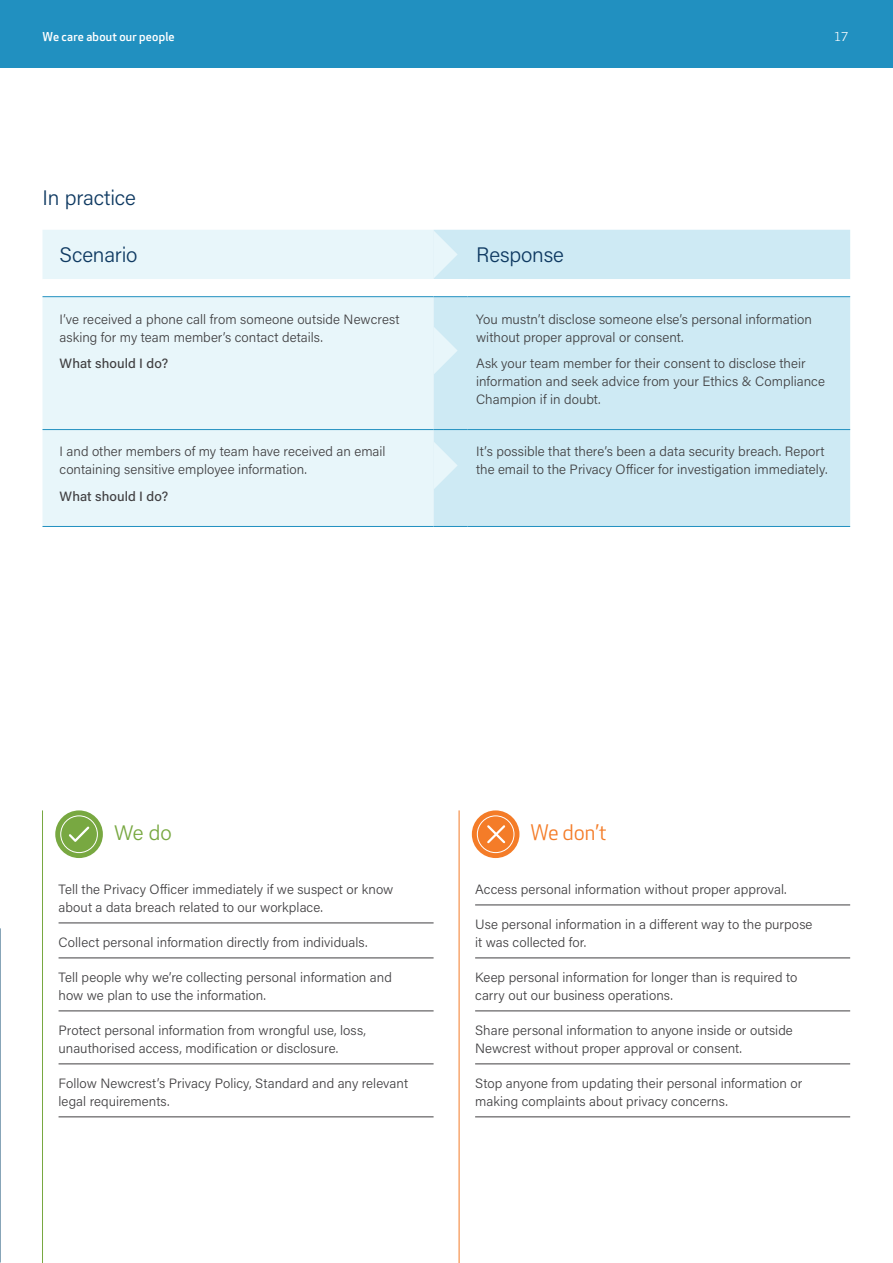
<style>
.page{position:relative;width:893px;height:1263px;background:#fff}
.page>*{position:absolute;margin:0;border:0;box-sizing:border-box;transform-origin:0 0}
.t1{font:300 21px "Acumin Pro";letter-spacing:-.01em;color:#0f3a62}
.t2{font:21px "Apex New";color:#f47c28}
.t3{font:300 21px "Acumin Pro";color:#78a841}
.t4{font:300 13.5px/18px "Acumin Pro";color:#414042}
.t5{font:500 13.5px "Acumin Pro";letter-spacing:.005em;color:#414042}
.t6{font:500 12px "Apex New";letter-spacing:.02em;color:#fff}
.t7{font:12px "Apex New";color:#fff}
</style>
<div class="page">
<div style="left:0;top:0;width:893px;height:68px;background:#2190c0"></div>
<hr style="left:475px;top:905px;width:375px;height:1px;background:#414042">
<hr style="left:475px;top:958px;width:375px;height:1px;background:#414042">
<hr style="left:475px;top:1011px;width:375px;height:1px;background:#414042">
<hr style="left:475px;top:1064px;width:375px;height:1px;background:#414042">
<hr style="left:475px;top:1117px;width:375px;height:1px;background:#414042">
<hr style="left:59px;top:923px;width:375px;height:1px;background:#414042">
<hr style="left:59px;top:958px;width:375px;height:1px;background:#414042">
<hr style="left:59px;top:1011px;width:375px;height:1px;background:#414042">
<hr style="left:59px;top:1064px;width:375px;height:1px;background:#414042">
<hr style="left:59px;top:1117px;width:375px;height:1px;background:#414042">
<div style="left:55px;top:810px;width:48px;height:48px;background:#78a841;border-radius:50%"></div>
<div style="left:60px;top:816px;width:38px;height:37px;border:1px solid #fff;border-radius:50%"></div>
<svg style="left:69px;top:826px;width:20px;height:16px"></svg>
<svg style="left:472px;top:810px;width:47px;height:48px"></svg>
<div style="left:477px;top:816px;width:37px;height:37px;border:1px solid #fff;border-radius:50%"></div>
<svg style="left:485px;top:823px;width:22px;height:22px"></svg>
<div style="left:43px;top:297px;width:391px;height:229px;background:#e8f6fa"></div>
<div style="left:434px;top:297px;width:416px;height:229px;background:#ceeaf4"></div>
<hr style="left:43px;top:429px;width:391px;height:1px;background:#2190c0">
<hr style="left:43px;top:526px;width:391px;height:1px;background:#2190c0">
<hr style="left:434px;top:429px;width:34px;height:1px;background:#2190c0">
<hr style="left:434px;top:526px;width:34px;height:1px;background:#2190c0">
<hr style="left:468px;top:429px;width:382px;height:1px;background:#2190c0">
<hr style="left:468px;top:526px;width:382px;height:1px;background:#2190c0">
<svg style="left:43px;top:230px;width:807px;height:67px"></svg>
<svg style="left:434px;top:327px;width:24px;height:48px"></svg>
<svg style="left:434px;top:441px;width:24px;height:49px"></svg>
<hr style="left:42px;top:810px;width:1px;height:453px;background:#78a841">
<hr style="left:459px;top:810px;width:1px;height:453px;background:#f47c28">
<p class="t6" style="left:42px;top:32px;width:134px">We care about our people</p>
<p class="t7" style="left:834px;top:32px;width:16px">17</p>
<h1 class="t1" style="left:43px;top:188px;width:95px">In practice</h1>
<h1 class="t1" style="left:60px;top:246px;width:80px">Scenario</h1>
<h1 class="t1" style="left:476px;top:246px;width:89px">Response</h1>
<p class="t4" style="left:60px;top:311px;width:341px">I’ve received a phone call from someone outside Newcrest asking for my team member’s contact details.</p>
<p class="t5" style="left:60px;top:358px;width:110px">What should I do?</p>
<p class="t4" style="left:60px;top:443px;width:328px">I and other members of my team have received an email containing sensitive employee information.</p>
<p class="t5" style="left:60px;top:490px;width:110px">What should I do?</p>
<p class="t4" style="left:476px;top:311px;width:337px">You mustn’t disclose someone else’s personal information without proper approval or consent.</p>
<p class="t4" style="left:476px;top:355px;width:350px">Ask your team member for their consent to disclose their information and seek advice from your Ethics &amp; Compliance<br>Champion if in doubt.</p>
<p class="t4" style="left:476px;top:443px;width:353px">It’s possible that there’s been a data security breach. Report the email to the Privacy Officer for investigation immediately.</p>
<h1 class="t3" style="left:114px;top:824px;width:59px">We do</h1>
<h1 class="t2" style="left:530px;top:825px;width:78px">We don’t</h1>
<p class="t4" style="left:59px;top:881px;width:336px">Tell the Privacy Officer immediately if we suspect or know about a data breach related to our workplace.</p>
<p class="t4" style="left:59px;top:934px;width:310px">Collect personal information directly from individuals.</p>
<p class="t4" style="left:59px;top:969px;width:335px">Tell people why we’re collecting personal information and how we plan to use the information.</p>
<p class="t4" style="left:59px;top:1022px;width:309px">Protect personal information from wrongful use, loss, unauthorised access, modification or disclosure.</p>
<p class="t4" style="left:59px;top:1075px;width:351px">Follow Newcrest’s Privacy Policy, Standard and any relevant legal requirements.</p>
<p class="t4" style="left:475px;top:881px;width:313px">Access personal information without proper approval.</p>
<p class="t4" style="left:475px;top:916px;width:339px">Use personal information in a different way to the purpose it was collected for.</p>
<p class="t4" style="left:475px;top:969px;width:324px">Keep personal information for longer than is required to carry out our business operations.</p>
<p class="t4" style="left:475px;top:1022px;width:319px">Share personal information to anyone inside or outside<br>Newcrest without proper approval or consent.</p>
<p class="t4" style="left:475px;top:1075px;width:329px">Stop anyone from updating their personal information or making complaints about privacy concerns.</p>
</div>
